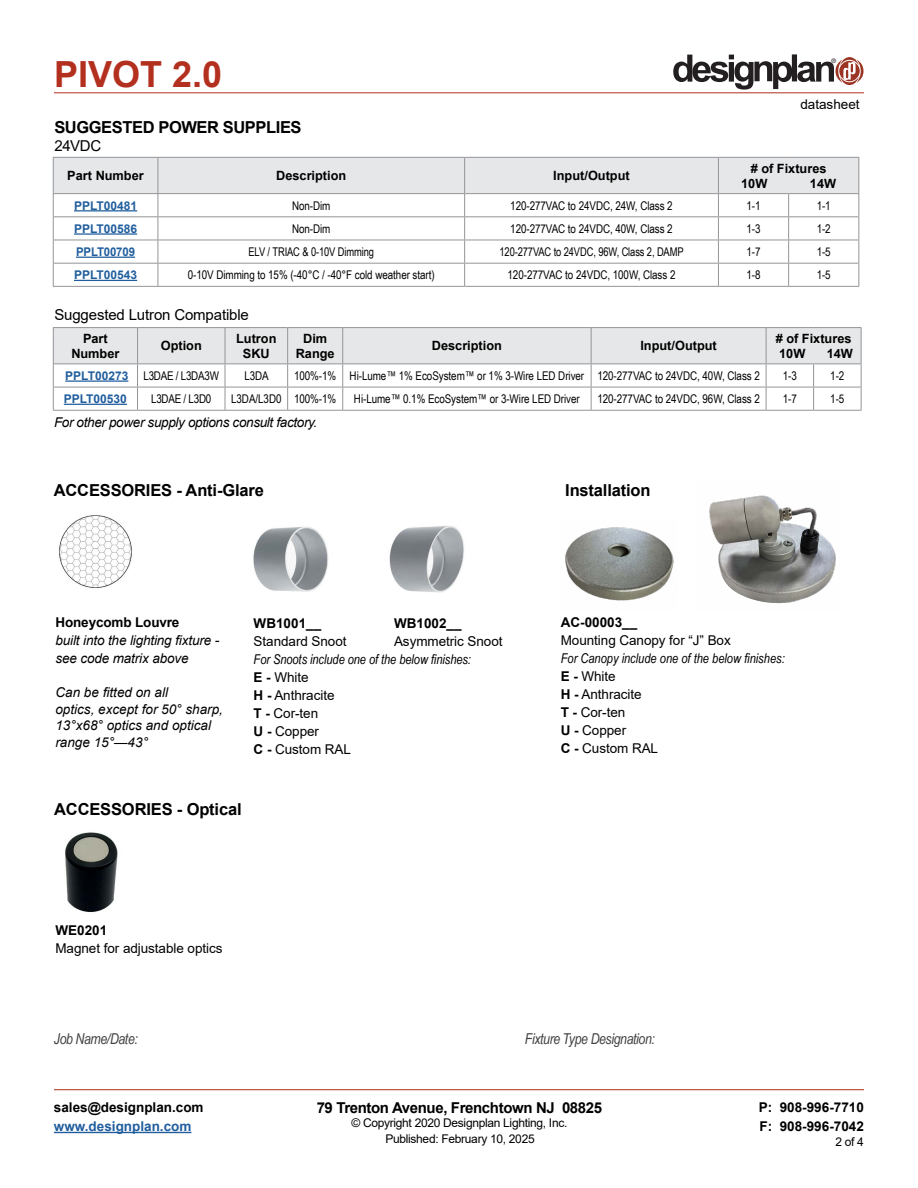
<style>
.page{position:relative;width:918px;height:1188px;background:#fff}
.page>*{position:absolute;margin:0;border:0;box-sizing:border-box;transform-origin:0 0}
.t1{font:700 36px "Arial";color:#b32f1e}
.t2{font:700 16.5px "Arial";letter-spacing:-.01em;color:#000}
.t3{font:italic 15px "Arial Narrow";letter-spacing:-.025em;color:#414042}
.t4{font:700 15px "Arial";letter-spacing:-.025em;color:#000}
.t5{font:15px "Arial";letter-spacing:-.01em;color:#000}
.t6{font:13.5px/18px "Arial";letter-spacing:-.005em;color:#000}
.t7{font:italic 13.5px/16.5px "Arial";letter-spacing:-.01em;color:#000}
.t8{font:700 13.5px/19.5px "Arial";color:#000}
.t9{font:italic 13.5px "Arial Narrow";color:#000}
.t10{font:700 13.5px "Arial";color:#215e9e}
.t11{font:700 12.75px/15px "Arial";color:#000;text-align:center}
.t12{font:12px "Arial Narrow";letter-spacing:-.005em;color:#000}
.t13{font:12px "Arial";letter-spacing:-.025em;color:#000}
.t14{font:12px "Arial Narrow";letter-spacing:-.005em;color:#000;scale:.95 1}
.t15{font:700 12px "Arial";color:#215e9e}
.t16{font:700 12px "Arial";color:#215e9e;scale:.95 1}
.t17{font:6.3px "Helvetica";color:#231f20}
.s1{font-size:13.8px}
.s2{font-weight:700}
</style>
<div class="page">
<hr style="left:54px;top:93px;width:810px;height:1px;background:#b32f1e">
<hr style="left:54px;top:1089px;width:810px;height:1px;background:#b32f1e">
<hr style="left:54px;top:1132px;width:137px;height:1px;background:#215e9e">
<svg style="left:673px;top:54px;width:190px;height:36px"></svg>
<hr style="left:158px;top:286px;width:307px;height:1px;background:#939598">
<hr style="left:465px;top:286px;width:253px;height:1px;background:#939598">
<hr style="left:718px;top:286px;width:71px;height:1px;background:#939598">
<hr style="left:789px;top:286px;width:70px;height:1px;background:#939598">
<hr style="left:53px;top:286px;width:105px;height:1px;background:#939598">
<svg style="left:53px;top:157px;width:806px;height:129px"></svg>
<hr style="left:74px;top:210px;width:63px;height:1px;background:#215e9e">
<hr style="left:74px;top:233px;width:63px;height:2px;background:#215e9e">
<hr style="left:76px;top:257px;width:59px;height:1px;background:#215e9e">
<hr style="left:74px;top:280px;width:63px;height:1px;background:#215e9e">
<hr style="left:53px;top:410px;width:85px;height:1px;background:#939598">
<hr style="left:138px;top:410px;width:87px;height:1px;background:#939598">
<hr style="left:225px;top:410px;width:63px;height:1px;background:#939598">
<hr style="left:288px;top:410px;width:55px;height:1px;background:#939598">
<hr style="left:343px;top:410px;width:248px;height:1px;background:#939598">
<hr style="left:591px;top:410px;width:175px;height:1px;background:#939598">
<hr style="left:766px;top:410px;width:48px;height:1px;background:#939598">
<hr style="left:53px;top:327px;width:85px;height:1px;background:#939598">
<hr style="left:138px;top:327px;width:87px;height:1px;background:#939598">
<hr style="left:225px;top:327px;width:63px;height:1px;background:#939598">
<hr style="left:288px;top:327px;width:55px;height:1px;background:#939598">
<hr style="left:343px;top:327px;width:248px;height:1px;background:#939598">
<hr style="left:591px;top:327px;width:175px;height:1px;background:#939598">
<hr style="left:766px;top:327px;width:48px;height:1px;background:#939598">
<hr style="left:814px;top:327px;width:48px;height:1px;background:#939598">
<svg style="left:53px;top:328px;width:809px;height:82px"></svg>
<hr style="left:814px;top:410px;width:48px;height:1px;background:#939598">
<hr style="left:65px;top:380px;width:63px;height:2px;background:#215e9e">
<hr style="left:64px;top:404px;width:63px;height:1px;background:#215e9e">
<img style="left:389px;top:525px;width:75px;height:68px">
<img style="left:253px;top:527px;width:75px;height:65px">
<img style="left:59px;top:515px;width:73px;height:73px">
<img style="left:565px;top:527px;width:109px;height:74px">
<img style="left:709px;top:495px;width:127px;height:109px">
<img style="left:65px;top:832px;width:53px;height:80px">
<h1 class="t1" style="left:54px;top:49px;width:170px">PIVOT 2.0</h1>
<h2 class="t2" style="left:54px;top:115px;width:249px">SUGGESTED POWER SUPPLIES</h2>
<p class="t5" style="left:54px;top:135px;width:48px">24VDC</p>
<p class="t17" style="left:832px;top:57px;width:6px">®</p>
<p class="t6" style="left:800px;top:96px;width:61px">datasheet</p>
<p class="t11" style="left:67px;top:168px;width:78px">Part Number</p>
<p class="t11" style="left:276px;top:168px;width:72px">Description</p>
<p class="t11" style="left:553px;top:168px;width:78px">Input/Output</p>
<p class="t11" style="left:741px;top:161px;width:87px;text-align:left;text-indent:10px"># of Fixtures<br>10W</p>
<p class="t11" style="left:810px;top:176px;width:28px">14W</p>
<p class="t15" style="left:74px;top:197px;width:65px">PPLT00481</p>
<p class="t12" style="left:292px;top:197px;width:40px">Non-Dim</p>
<p class="t12" style="left:510px;top:197px;width:164px">120-277VAC to 24VDC, 24W, Class 2</p>
<p class="t12" style="left:746px;top:197px;width:16px">1-1</p>
<p class="t12" style="left:817px;top:197px;width:16px">1-1</p>
<p class="t15" style="left:74px;top:220px;width:65px">PPLT00586</p>
<p class="t12" style="left:292px;top:220px;width:40px">Non-Dim</p>
<p class="t12" style="left:510px;top:220px;width:164px">120-277VAC to 24VDC, 40W, Class 2</p>
<p class="t12" style="left:746px;top:220px;width:16px">1-3</p>
<p class="t12" style="left:817px;top:220px;width:16px">1-2</p>
<p class="t16" style="left:76px;top:243px;width:64px">PPLT00709</p>
<p class="t14" style="left:249px;top:243px;width:134px">ELV / TRIAC &amp; 0-10V Dimming</p>
<p class="t14" style="left:500px;top:243px;width:195px">120-277VAC to 24VDC, 96W, Class 2, DAMP</p>
<p class="t12" style="left:746px;top:243px;width:16px">1-7</p>
<p class="t12" style="left:817px;top:243px;width:16px">1-5</p>
<p class="t15" style="left:74px;top:266px;width:65px">PPLT00543</p>
<p class="t12" style="left:188px;top:266px;width:248px">0-10V Dimming to 15% (-40°C / -40°F cold weather start)</p>
<p class="t12" style="left:508px;top:266px;width:169px">120-277VAC to 24VDC, 100W, Class 2</p>
<p class="t12" style="left:746px;top:266px;width:16px">1-8</p>
<p class="t12" style="left:817px;top:266px;width:16px">1-5</p>
<p class="t5" style="left:54px;top:304px;width:196px">Suggested Lutron Compatible</p>
<p class="t11" style="left:71px;top:331px;width:50px">Part<br>Number</p>
<p class="t11" style="left:161px;top:339px;width:43px">Option</p>
<p class="t11" style="left:236px;top:331px;width:42px">Lutron<br>SKU</p>
<p class="t11" style="left:296px;top:331px;width:40px">Dim<br>Range</p>
<p class="t11" style="left:432px;top:339px;width:72px">Description</p>
<p class="t11" style="left:640px;top:339px;width:78px">Input/Output</p>
<p class="t11" style="left:776px;top:331px;width:77px;text-align:left"># of Fixtures<br>10W</p>
<p class="t11" style="left:827px;top:346px;width:28px">14W</p>
<p class="t15" style="left:65px;top:367px;width:65px">PPLT00273</p>
<p class="t12" style="left:144px;top:367px;width:77px">L3DAE / L3DA3W</p>
<p class="t12" style="left:244px;top:367px;width:26px">L3DA</p>
<p class="t12" style="left:294px;top:367px;width:467px">100%-1% Hi-Lume™ 1% EcoSystem™ or 1% 3-Wire LED Driver 120-277VAC to 24VDC, 40W, Class 2</p>
<p class="t12" style="left:783px;top:367px;width:16px">1-3</p>
<p class="t12" style="left:830px;top:367px;width:16px">1-2</p>
<p class="t15" style="left:64px;top:390px;width:65px">PPLT00530</p>
<p class="t12" style="left:151px;top:390px;width:62px">L3DAE / L3D0</p>
<p class="t12" style="left:231px;top:390px;width:107px">L3DA/L3D0 100%-1%</p>
<p class="t12" style="left:354px;top:390px;width:227px">Hi-Lume™ 0.1% EcoSystem™ or 3-Wire LED Driver</p>
<p class="t12" style="left:597px;top:390px;width:164px">120-277VAC to 24VDC, 96W, Class 2</p>
<p class="t12" style="left:783px;top:390px;width:16px">1-7</p>
<p class="t12" style="left:830px;top:390px;width:16px">1-5</p>
<p class="t7" style="left:54px;top:414px;width:265px">For other power supply options consult factory.</p>
<h2 class="t2" style="left:54px;top:478px;width:212px">ACCESSORIES - Anti-Glare</h2>
<p class="t8" style="left:55px;top:612px;width:125px">Honeycomb Louvre</p>
<p class="t7" style="left:55px;top:631px;width:165px;line-height:18px">built into the lighting fixture - see code matrix above</p>
<p class="t7" style="left:55px;top:684px;width:169px">Can be fitted on all<br>optics, except for 50° sharp,<br>13°x68° optics and optical range 15°—43°</p>
<p class="t8" style="left:254px;top:613px;width:69px">WB1001__</p>
<p class="t8" style="left:394px;top:613px;width:69px">WB1002__</p>
<p class="t6" style="left:254px;top:632px;width:94px">Standard Snoot</p>
<p class="t6" style="left:394px;top:632px;width:110px">Asymmetric Snoot</p>
<p class="t9" style="left:254px;top:650px;width:219px">For Sn<span class="s1">oots inc</span>lude one of the below finishes:</p>
<p class="t6" style="left:254px;top:668px;width:99px"><span class="s2">E -</span> White<br><span class="s2">H -</span> Anthracite<br><span class="s2">T -</span> Cor-ten<br><span class="s2">U -</span> Copper<br><span class="s2">C -</span> Custom RAL</p>
<h2 class="t2" style="left:54px;top:798px;width:189px">ACCESSORIES - Optical</h2>
<p class="t8" style="left:55px;top:920px;width:53px">WE0201</p>
<p class="t6" style="left:55px;top:939px;width:169px">Magnet for adjustable optics</p>
<h2 class="t2" style="left:565px;top:478px;width:87px">Installation</h2>
<p class="t8" style="left:561px;top:613px;width:78px">AC-00003__</p>
<p class="t6" style="left:561px;top:632px;width:172px">Mounting Canopy for “J” Box</p>
<p class="t9" style="left:561px;top:649px;width:225px">For Canopy <span class="s1">inc</span>lude one of the below finishes:</p>
<p class="t6" style="left:561px;top:668px;width:99px"><span class="s2">E -</span> White<br><span class="s2">H -</span> Anthracite<br><span class="s2">T -</span> Cor-ten<br><span class="s2">U -</span> Copper<br><span class="s2">C -</span> Custom RAL</p>
<p class="t3" style="left:54px;top:1028px;width:85px">Job Name/Date:</p>
<p class="t3" style="left:525px;top:1029px;width:132px">Fixture Type Designation:</p>
<p class="t8" style="left:54px;top:1097px;width:151px">sales@designplan.com</p>
<p class="t10" style="left:54px;top:1117px;width:139px">www.designplan.com</p>
<p class="t4" style="left:317px;top:1097px;width:287px">79 Trenton Avenue, Frenchtown NJ 08825</p>
<p class="t13" style="left:351px;top:1115px;width:217px">© Copyright 2020 Designplan Lighting, Inc.</p>
<p class="t8" style="left:759px;top:1097px;width:107px">P: 908-996-7710<br>F: 908-996-7042</p>
<p class="t13" style="left:385px;top:1130px;width:151px">Published: February 10, 2025</p>
<p class="t13" style="left:835px;top:1133px;width:30px">2 of 4</p>
</div>
